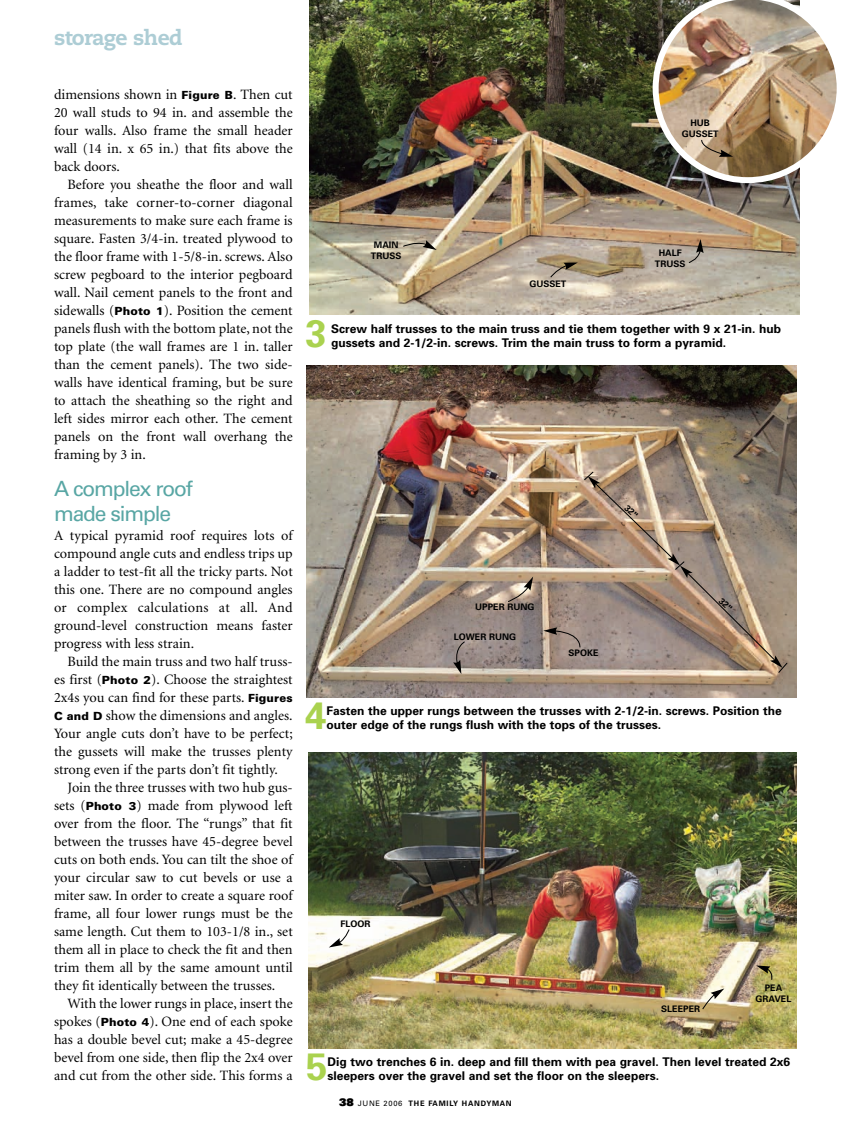
<style>
.page{position:relative;width:851px;height:1134px;background:#fff}
.page>*{position:absolute;margin:0;border:0;box-sizing:border-box;transform-origin:0 0}
.t1{font:700 38.25px "Univers";color:#aad24f}
.t2{font:21px/25.2px "Univers";letter-spacing:-.055em;color:#58a6a4}
.t3{font:800 21px "Caecilia";letter-spacing:-.03em;color:#adcdd5}
.t4{font:14.25px/18px "Minion";color:#000;text-align:justify}
.t5{font:700 12px/14.4px "Univers";color:#000}
.t6{font:700 9px/10.5px "Univers";color:#000;text-align:center}
.t7{font:700 7.5px "Univers CE";letter-spacing:.095em;color:#000}
.s1{font-family:"Univers";font-weight:900;font-size:11.25px}
.s2{font-family:"Univers";font-weight:900;font-size:10.5px}
.s3{font-family:"Univers";font-weight:400}
</style>
<div class="page">
<img style="left:308px;top:753px;width:488px;height:295px">
<img style="left:306px;top:366px;width:490px;height:331px">
<img style="left:310px;top:1px;width:489px;height:314px">
<svg style="left:402px;top:240px;width:34px;height:10px"></svg>
<svg style="left:550px;top:263px;width:28px;height:15px"></svg>
<svg style="left:688px;top:239px;width:15px;height:24px"></svg>
<svg style="left:702px;top:988px;width:22px;height:22px"></svg>
<svg style="left:756px;top:965px;width:17px;height:15px"></svg>
<svg style="left:329px;top:929px;width:21px;height:19px"></svg>
<img style="left:652px;top:0;width:185px;height:183px">
<svg style="left:507px;top:577px;width:26px;height:25px"></svg>
<svg style="left:453px;top:641px;width:12px;height:33px"></svg>
<svg style="left:543px;top:471px;width:245px;height:203px;background:#a28e7d"></svg>
<h2 class="t3" style="left:54px;top:29px;width:130px">storage shed</h2>
<p class="t4" style="left:54px;top:87px;width:240px">dimensions shown in <span class="s1">Figure B</span>. Then cut 20 wall studs to 94 in. and assemble the four walls. Also frame the small header wall (14 in. x 65 in.) that fits above the back doors.</p>
<p class="t4" style="left:54px;top:177px;width:240px;text-indent:14px">Before you sheathe the floor and wall frames, take corner-to-corner diagonal measurements to make sure each frame is square. Fasten 3/4-in. treated plywood to the floor frame with 1-5/8-in. screws. Also screw pegboard to the interior pegboard wall. Nail cement panels to the front and sidewalls (<span class="s1">Photo 1</span>). Position the cement panels flush with the bottom plate, not the top plate (the wall frames are 1 in. taller than the cement panels). The two side&shy;walls have identical framing, but be sure to attach the sheathing so the right and left sides mirror each other. The cement panels on the front wall overhang the framing by 3 in.</p>
<h2 class="t2" style="left:54px;top:477px;width:140px">A complex roof made simple</h2>
<p class="t4" style="left:54px;top:528px;width:240px">A typical pyramid roof requires lots of compound angle cuts and endless trips up a ladder to test-fit all the tricky parts. Not this one. There are no compound angles or complex calculations at all. And ground-level construction means faster progress with less strain.</p>
<p class="t4" style="left:54px;top:654px;width:240px;text-indent:14px">Build the main truss and two half truss&shy;es first (<span class="s1">Photo 2</span>). Choose the straightest 2x4s you can find for these parts. <span class="s1">Figures C and D</span> show the dimensions and angles.<br>Your angle cuts don’t have to be perfect; the gussets will make the trusses plenty strong even if the parts don’t fit tightly.</p>
<p class="t4" style="left:54px;top:780px;width:240px;text-indent:14px">Join the three trusses with two hub gus&shy;sets (<span class="s1">Photo 3</span>) made from plywood left over from the floor. The “rungs” that fit between the trusses have 45-degree bevel cuts on both ends. You can tilt the shoe of your circular saw to cut bevels or use a miter saw. In order to create a square roof frame, all four lower rungs must be the same length. Cut them to 103-1/8 in., set them all in place to check the fit and then trim them all by the same amount until they fit identically between the trusses.</p>
<p class="t4" style="left:54px;top:996px;width:240px;text-indent:14px">With the lower rungs in place, insert the spokes (<span class="s1">Photo 4</span>). One end of each spoke has a double bevel cut; make a 45-degree bevel from one side, then flip the 2x4 over and cut from the other side. This forms a</p>
<p class="t6" style="left:371px;top:241px;width:32px">MAIN<br>TRUSS</p>
<p class="t6" style="left:529px;top:279px;width:39px">GUSSET</p>
<p class="t6" style="left:681px;top:119px;width:39px">HUB<br>GUSSET</p>
<p class="t6" style="left:655px;top:249px;width:32px">HALF<br>TRUSS</p>
<h1 class="t1" style="left:305px;top:319px;width:23px">3</h1>
<p class="t5" style="left:331px;top:322px;width:451px">Screw half trusses to the main truss and tie them together with 9 x 21-in. hub gussets and 2-1/2-in. screws. Trim the main truss to form a pyramid.</p>
<p class="t6" style="left:475px;top:603px;width:61px">UPPER RUNG</p>
<p class="t6" style="left:454px;top:632px;width:64px">LOWER RUNG</p>
<p class="t6" style="left:568px;top:648px;width:32px">SPOKE</p>
<h1 class="t1" style="left:305px;top:702px;width:23px">4</h1>
<p class="t5" style="left:326px;top:705px;width:457px">Fasten the upper rungs between the trusses with 2-1/2-in. screws. Position the outer edge of the rungs flush with the tops of the trusses.</p>
<p class="t6" style="left:340px;top:920px;width:32px">FLOOR</p>
<p class="t6" style="left:661px;top:1005px;width:41px">SLEEPER</p>
<p class="t6" style="left:755px;top:984px;width:37px">PEA<br>GRAVEL</p>
<h1 class="t1" style="left:306px;top:1053px;width:23px">5</h1>
<p class="t5" style="left:327px;top:1056px;width:464px">Dig two trenches 6 in. deep and fill them with pea gravel. Then level treated 2x6 sleepers over the gravel and set the floor on the sleepers.</p>
<p class="t7" style="left:339px;top:1101px;width:174px"><span class="s2">38</span> <span class="s3">JUNE 2006</span> THE FAMILY HANDYMAN</p>
</div>
